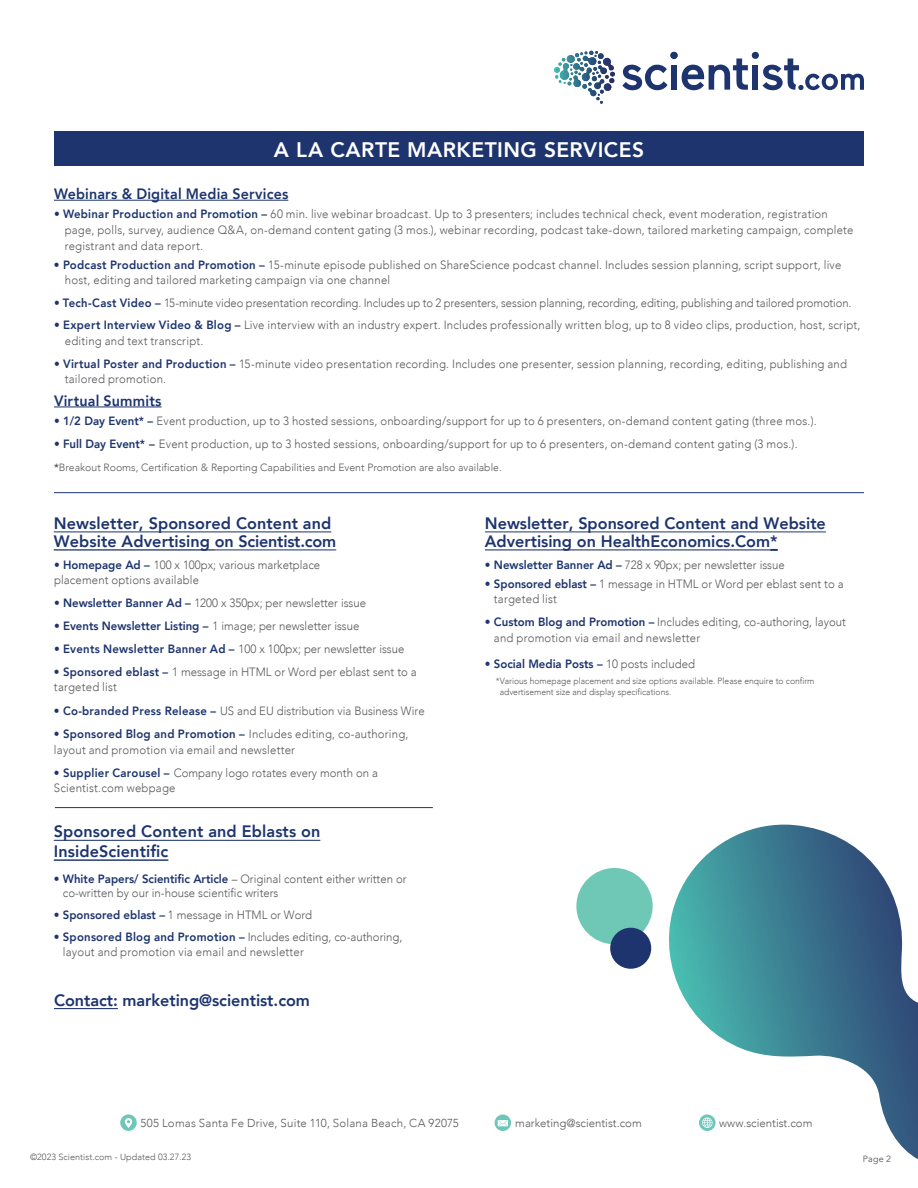
<style>
.page{position:relative;width:918px;height:1188px;background:#fff}
.page>*{position:absolute;margin:0;border:0;box-sizing:border-box;transform-origin:0 0}
.t1{font:800 21px "Avenir";letter-spacing:.02em;color:#fff}
.t2{font:800 16.5px/18px "Avenir";color:#1d346e}
.t3{font:800 15px "Avenir";letter-spacing:.01em;color:#1d346e;scale:.95 1}
.t4{font:300 12px/15.8px "Avenir";letter-spacing:.015em;color:#57585a;scale:.95 1}
.t5{font:300 12px "Avenir";letter-spacing:-.005em;color:#57585a;scale:.94 1}
.t6{font:800 12px "Avenir";color:#1d346e;scale:.95 1}
.t7{font:300 11.55px "Avenir";letter-spacing:.02em;color:#57585a}
.t8{font:300 11.55px "Avenir";color:#57585a}
.t9{font:300 10.5px "Avenir";color:#57585a}
.t10{font:300 9px/10.8px "Avenir";color:#57585a;scale:.95 1}
.t11{font:300 9px "Avenir";color:#57585a}
.body{font:9px "Avenir";color:#57585a}
.s1{font-weight:800;color:#1d346e}
.s2{font-weight:800;color:#58595b}
.s3{font-weight:800;color:#1e356f}
.s4{font-weight:300;color:#57585a}
.s5{color:#1e356f}
</style>
<div class="page">
<svg style="left:622px;top:64px;width:46px;height:27px"></svg>
<svg style="left:682px;top:59px;width:66px;height:32px"></svg>
<div style="left:671px;top:65px;width:6px;height:25px;background:#1d346e"></div>
<div style="left:753px;top:65px;width:5px;height:25px;background:#1d346e"></div>
<svg style="left:763px;top:59px;width:101px;height:31px"></svg>
<div style="left:670px;top:52px;width:8px;height:7px;background:#1d346e;border-radius:50%"></div>
<div style="left:752px;top:52px;width:7px;height:7px;background:#1d346e;border-radius:50%"></div>
<svg style="left:562px;top:51px;width:52px;height:20px"></svg>
<svg style="left:495px;top:1115px;width:16px;height:16px"></svg>
<svg style="left:498px;top:1120px;width:10px;height:6px"></svg>
<svg style="left:120px;top:1114px;width:17px;height:17px"></svg>
<svg style="left:125px;top:1118px;width:7px;height:10px"></svg>
<div style="left:54px;top:131px;width:810px;height:35px;background:#1d346e"></div>
<hr style="left:54px;top:492px;width:810px;height:1px;background:#1d346e">
<hr style="left:55px;top:807px;width:378px;height:1px;background:#1d346e">
<hr style="left:54px;top:200px;width:234px;height:1px;background:#1d346e">
<hr style="left:54px;top:407px;width:108px;height:1px;background:#1d346e">
<svg style="left:669px;top:825px;width:249px;height:334px"></svg>
<div style="left:576px;top:868px;width:77px;height:76px;background:#6fc8b6;border-radius:50%"></div>
<div style="left:610px;top:928px;width:41px;height:41px;background:#1d346e;border-radius:50%"></div>
<hr style="left:54px;top:532px;width:277px;height:1px;background:#1d346e">
<hr style="left:54px;top:550px;width:161px;height:1px;background:#1d346e">
<hr style="left:215px;top:550px;width:121px;height:1px;background:#1d346e">
<hr style="left:54px;top:840px;width:266px;height:1px;background:#1d346e">
<hr style="left:54px;top:860px;width:114px;height:1px;background:#1d346e">
<hr style="left:485px;top:531px;width:341px;height:1px;background:#1d346e">
<hr style="left:485px;top:550px;width:285px;height:1px;background:#1d346e">
<hr style="left:54px;top:1008px;width:64px;height:1px;background:#1d346e">
<p class="t1" style="left:274px;top:134px;width:372px">A LA CARTE MARKETING SERVICES</p>
<p class="t3" style="left:54px;top:182px;width:248px">Webinars &amp; Digital Media Services</p>
<p class="t4" style="left:65px;top:206px;width:832px;text-indent:-11px"><span class="s1">• Webinar Production and Promotion –</span> 60 min. live webinar broadcast. Up to 3 presenters; includes technical check, event moderation, registration page, polls, survey, audience Q&amp;A, on-demand content gating (3 mos.), webinar recording, podcast take-down, tailored marketing campaign, complete registrant and data report.</p>
<p class="t4" style="left:65px;top:257px;width:819px;text-indent:-11px"><span class="s1">• Podcast Production and Promotion –</span> 15-minute episode published on ShareScience podcast channel. Includes session planning, script support, live host, editing and tailored marketing campaign via one channel</p>
<p class="t5" style="left:54px;top:296px;width:850px"><span class="s1">• Tech-Cast Video –</span> 15-minute video presentation recording. Includes up to 2 presenters, session planning, recording, editing, publishing and tailored promotion.</p>
<p class="t4" style="left:65px;top:317px;width:839px;text-indent:-11px"><span class="s1">• Expert Interview Video &amp; Blog –</span> Live interview with an industry expert. Includes professionally written blog, up to 8 video clips, production, host, script, editing and text transcript.</p>
<p class="t4" style="left:65px;top:356px;width:825px;text-indent:-11px"><span class="s1">• Virtual Poster and Production –</span> 15-minute video presentation recording. Includes one presenter, session planning, recording, editing, publishing and tailored promotion.</p>
<p class="t3" style="left:54px;top:389px;width:115px">Virtual Summits</p>
<p class="t4" style="left:54px;top:413px;width:805px"><span class="s1">• 1/2 Day Event* –</span> Event production, up to 3 hosted sessions, onboarding/support for up to 6 presenters, on-demand content gating (three mos.).</p>
<p class="t4" style="left:54px;top:436px;width:784px"><span class="s1">• Full Day Event* –</span> Event production, up to 3 hosted sessions, onboarding/support for up to 6 presenters, on-demand content gating (3 mos.).</p>
<p class="t9" style="left:54px;top:461px;width:449px"><span class="s2">*</span>Breakout Rooms, Certification &amp; Reporting Capabilities and Event Promotion are also available.</p>
<p class="t2" style="left:54px;top:514px;width:284px">Newsletter, Sponsored Content and<br>Website Advertising on Scientist.com</p>
<p class="t4" style="left:54px;top:557px;width:282px;line-height:15.3px"><span class="s1">• Homepage Ad</span> <span class="s3">–</span> 100 x 100px; various marketplace placement options available</p>
<p class="t4" style="left:54px;top:595px;width:330px"><span class="s1">• Newsletter Banner Ad –</span> 1200 x 350px; per newsletter issue</p>
<p class="t6" style="left:54px;top:617px;width:323px">• Events Newsletter Listing – <span class="s4">1 image; per newsletter issue</span></p>
<p class="t4" style="left:54px;top:642px;width:370px"><span class="s1">• Events Newsletter Banner Ad –</span> 100 x 100px; per newsletter issue</p>
<p class="t4" style="left:54px;top:664px;width:383px;line-height:15.3px"><span class="s1">• Sponsored eblast –</span> 1 message in HTML or Word per eblast sent to a targeted list</p>
<p class="t4" style="left:54px;top:703px;width:392px"><span class="s1">• Co-branded Press Release –</span> US and EU distribution via Business Wire</p>
<p class="t4" style="left:54px;top:726px;width:375px;line-height:15.3px"><span class="s1">• Sponsored Blog and Promotion –</span> Includes editing, co-authoring, layout and promotion via email and newsletter</p>
<p class="t4" style="left:54px;top:765px;width:343px;line-height:15.3px"><span class="s1">• Supplier Carousel –</span> Company logo rotates every month on a<br>Scientist.com webpage</p>
<p class="t2" style="left:54px;top:822px;width:268px;line-height:19.8px">Sponsored Content and Eblasts on<br>InsideScientific</p>
<p class="t4" style="left:63px;top:871px;width:363px;line-height:14.4px;text-indent:-9px"><span class="s1">• White Papers/ Scientific Article</span> – Original content either written or co-written by our in-house scientific writers</p>
<p class="t4" style="left:54px;top:907px;width:274px"><span class="s1">• Sponsored eblast</span> <span class="s3">–</span> 1 message in HTML or Word</p>
<p class="t4" style="left:63px;top:929px;width:359px;text-indent:-9px"><span class="s1">• Sponsored Blog and Promotion</span> <span class="s3">–</span> Includes editing, co-authoring, layout and promotion via email and newsletter</p>
<p class="t2" style="left:54px;top:991px;width:258px">Contact: marketing@scientist.com</p>
<p class="t2" style="left:485px;top:514px;width:342px">Newsletter, Sponsored Content and Website<br>Advertising on HealthEconomics.Com*</p>
<p class="t4" style="left:485px;top:557px;width:317px"><span class="s1">• Newsletter Banner Ad</span> <span class="s3">–</span> 728 x 90px; per newsletter issue</p>
<p class="t4" style="left:494px;top:576px;width:370px;text-indent:-9px"><span class="s1">• Sponsored eblast</span> <span class="s3">–</span> 1 message in HTML or Word per eblast sent to a targeted list</p>
<p class="t4" style="left:494px;top:614px;width:372px;text-indent:-9px"><span class="s1">• Custom Blog and Promotion</span> <span class="s3">–</span> Includes editing, co-authoring, layout and promotion via email and newsletter</p>
<p class="t6" style="left:485px;top:655px;width:223px">• Social Media Posts <span class="s5">–</span> <span class="s4">10 posts included</span></p>
<p class="t10" style="left:500px;top:675px;width:333px;text-indent:-4px">*Various homepage placement and size options available. Please enquire to confirm advertisement size and display specifications.</p>
<p class="t7" style="left:141px;top:1117px;width:320px">505 Lomas Santa Fe Drive, Suite 110, Solana Beach, CA 92075</p>
<p class="t8" style="left:515px;top:1117px;width:128px">marketing@scientist.com</p>
<p class="t8" style="left:719px;top:1117px;width:95px">www.scientist.com</p>
<p class="t11" style="left:30px;top:1151px;width:163px">©2023 Scientist.com - Updated 03.27.23</p>
<p class="body" style="left:863px;top:1154px;width:30px">Page 2</p>
</div>
